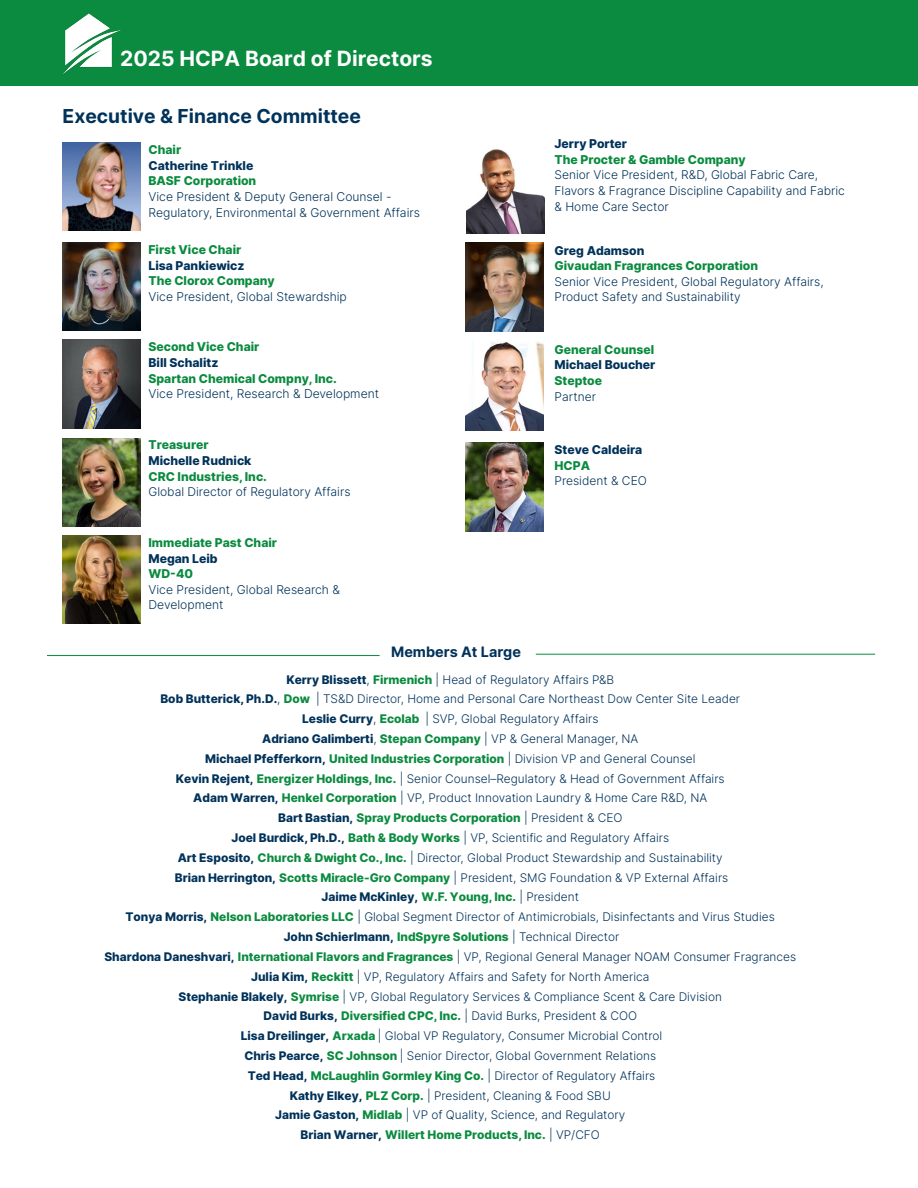
<style>
.page{position:relative;width:918px;height:1188px;background:#fff}
.page>*{position:absolute;margin:0;border:0;box-sizing:border-box;transform-origin:0 0}
.t1{font:21px "Inter";color:#fff}
.t2{font:19.2px "Inter";color:#00325a}
.t3{font:14.4px "Inter";color:#00325a}
.t4{font:12.15px "Inter";color:#0a8b3f}
.t5{font:300 12.15px/15.6px "Inter";color:#00325a}
.t6{font:12.15px "Inter";color:#00325a}
.t7{font:300 12px/15.6px "Inter";color:#00325a}
.t8{font:300 11.85px/19.8px "Inter";color:#00325a;text-align:center}
.s1{font-weight:400}
.s2{font-weight:400;color:#0a8b3f}
</style>
<div class="page">
<div style="left:0;top:0;width:918px;height:86px;background:#0a8b3f"></div>
<img style="left:62px;top:13px;width:59px;height:62px">
<hr style="left:47px;top:655px;width:333px;height:1px;background:#0a8b3f">
<hr style="left:536px;top:654px;width:339px;height:1px;background:#0a8b3f">
<img style="left:63px;top:535px;width:77px;height:89px">
<img style="left:63px;top:142px;width:77px;height:89px">
<img style="left:63px;top:242px;width:77px;height:89px">
<img style="left:466px;top:149px;width:78px;height:85px">
<img style="left:63px;top:438px;width:77px;height:88px">
<img style="left:63px;top:340px;width:77px;height:88px">
<img style="left:465px;top:243px;width:78px;height:88px">
<img style="left:465px;top:342px;width:78px;height:88px">
<img style="left:465px;top:442px;width:78px;height:89px">
<h1 class="t1" style="left:120px;top:43px;width:314px">2025 HCPA Board of Directors</h1>
<h2 class="t2" style="left:63px;top:102px;width:300px">Executive &amp; Finance Committee</h2>
<p class="t4" style="left:148px;top:141px;width:34px">Chair</p>
<p class="t6" style="left:148px;top:156px;width:106px">Catherine Trinkle</p>
<p class="t4" style="left:148px;top:172px;width:109px">BASF Corporation</p>
<p class="t5" style="left:148px;top:189px;width:273px">Vice President &amp; Deputy General Counsel -<br>Regulatory, Environmental &amp; Government Affairs</p>
<p class="t4" style="left:148px;top:241px;width:94px">First Vice Chair</p>
<p class="t6" style="left:148px;top:257px;width:98px">Lisa Pankiewicz</p>
<p class="t4" style="left:148px;top:272px;width:128px">The Clorox Company</p>
<p class="t5" style="left:148px;top:289px;width:200px">Vice President, Global Stewardship</p>
<p class="t4" style="left:148px;top:338px;width:112px">Second Vice Chair</p>
<p class="t6" style="left:148px;top:354px;width:71px">Bill Schalitz</p>
<p class="t4" style="left:148px;top:369px;width:190px">Spartan Chemical Compny, Inc.</p>
<p class="t5" style="left:148px;top:386px;width:232px">Vice President, Research &amp; Development</p>
<p class="t4" style="left:148px;top:436px;width:62px">Treasurer</p>
<p class="t6" style="left:148px;top:452px;width:104px">Michelle Rudnick</p>
<p class="t4" style="left:148px;top:467px;width:120px">CRC Industries, Inc.</p>
<p class="t7" style="left:148px;top:484px;width:204px">Global Director of Regulatory Affairs</p>
<p class="t4" style="left:148px;top:534px;width:130px">Immediate Past Chair</p>
<p class="t6" style="left:148px;top:549px;width:71px">Megan Leib</p>
<p class="t4" style="left:148px;top:565px;width:46px">WD-40</p>
<p class="t5" style="left:148px;top:581px;width:193px">Vice President, Global Research &amp;<br>Development</p>
<p class="t3" style="left:391px;top:642px;width:131px">Members At Large</p>
<p class="t6" style="left:555px;top:135px;width:74px">Jerry Porter</p>
<p class="t4" style="left:555px;top:151px;width:193px">The Procter &amp; Gamble Company</p>
<p class="t7" style="left:555px;top:167px;width:292px">Senior Vice President, R&amp;D, Global Fabric Care,<br>Flavors &amp; Fragrance Discipline Capability and Fabric &amp; Home Care Sector</p>
<p class="t6" style="left:555px;top:241px;width:91px">Greg Adamson</p>
<p class="t4" style="left:555px;top:257px;width:205px">Givaudan Fragrances Corporation</p>
<p class="t7" style="left:555px;top:273px;width:271px">Senior Vice President, Global Regulatory Affairs,<br>Product Safety and Sustainability</p>
<p class="t4" style="left:555px;top:340px;width:101px">General Counsel</p>
<p class="t6" style="left:555px;top:356px;width:102px">Michael Boucher</p>
<p class="t4" style="left:555px;top:372px;width:49px">Steptoe</p>
<p class="t7" style="left:555px;top:388px;width:43px">Partner</p>
<p class="t6" style="left:555px;top:441px;width:89px">Steve Caldeira</p>
<p class="t4" style="left:555px;top:457px;width:37px">HCPA</p>
<p class="t7" style="left:555px;top:473px;width:94px">President &amp; CEO</p>
<p class="t8" style="left:104px;top:669px;width:693px"><span class="s1">Kerry Blissett</span>, <span class="s2">Firmenich</span> | Head of Regulatory Affairs P&amp;B<br><span class="s1">Bob Butterick, Ph.D.</span>, <span class="s2">Dow</span> | TS&amp;D Director, Home and Personal Care Northeast Dow Center Site Leader<br><span class="s1">Leslie Curry</span>, <span class="s2">Ecolab</span> | SVP, Global Regulatory Affairs<br><span class="s1">Adriano Galimberti</span>, <span class="s2">Stepan Company</span> | VP &amp; General Manager, NA<br><span class="s1">Michael Pfefferkorn,</span> <span class="s2">United Industries Corporation</span> | Division VP and General Counsel<br><span class="s1">Kevin Rejent,</span> <span class="s2">Energizer Holdings, Inc.</span> | Senior Counsel–Regulatory &amp; Head of Government Affairs<br><span class="s1">Adam Warren,</span> <span class="s2">Henkel Corporation</span> | VP, Product Innovation Laundry &amp; Home Care R&amp;D, NA<br><span class="s1">Bart Bastian,</span> <span class="s2">Spray Products Corporation</span> | President &amp; CEO<br><span class="s1">Joel Burdick, Ph.D.,</span> <span class="s2">Bath &amp; Body Works</span> | VP, Scientific and Regulatory Affairs<br><span class="s1">Art Esposito,</span> <span class="s2">Church &amp; Dwight Co., Inc.</span> | Director, Global Product Stewardship and Sustainability<br><span class="s1">Brian Herrington,</span> <span class="s2">Scotts Miracle-Gro Company</span> | President, SMG Foundation &amp; VP External Affairs<br><span class="s1">Jaime McKinley,</span> <span class="s2">W.F. Young, Inc.</span> | President<br><span class="s1">Tonya Morris,</span> <span class="s2">Nelson Laboratories LLC</span> | Global Segment Director of Antimicrobials, Disinfectants and Virus Studies<br><span class="s1">John Schierlmann,</span> <span class="s2">IndSpyre Solutions</span> | Technical Director<br><span class="s1">Shardona Daneshvari,</span> <span class="s2">International Flavors and Fragrances</span> | VP, Regional General Manager NOAM Consumer Fragrances <span class="s1">Julia Kim,</span> <span class="s2">Reckitt</span> | VP, Regulatory Affairs and Safety for North America<br><span class="s1">Stephanie Blakely,</span> <span class="s2">Symrise</span> | VP, Global Regulatory Services &amp; Compliance Scent &amp; Care Division<br><span class="s1">David Burks,</span> <span class="s2">Diversified CPC, Inc.</span> | David Burks, President &amp; COO<br><span class="s1">Lisa Dreilinger,</span> <span class="s2">Arxada</span> | Global VP Regulatory, Consumer Microbial Control<br><span class="s1">Chris Pearce,</span> <span class="s2">SC Johnson</span> | Senior Director, Global Government Relations<br><span class="s1">Ted Head,</span> <span class="s2">McLaughlin Gormley King Co.</span> | Director of Regulatory Affairs<br><span class="s1">Kathy Elkey,</span> <span class="s2">PLZ Corp.</span> | President, Cleaning &amp; Food SBU<br><span class="s1">Jamie Gaston,</span> <span class="s2">Midlab</span> | VP of Quality, Science, and Regulatory<br><span class="s1">Brian Warner,</span> <span class="s2">Willert Home Products, Inc.</span> | VP/CFO</p>
</div>
